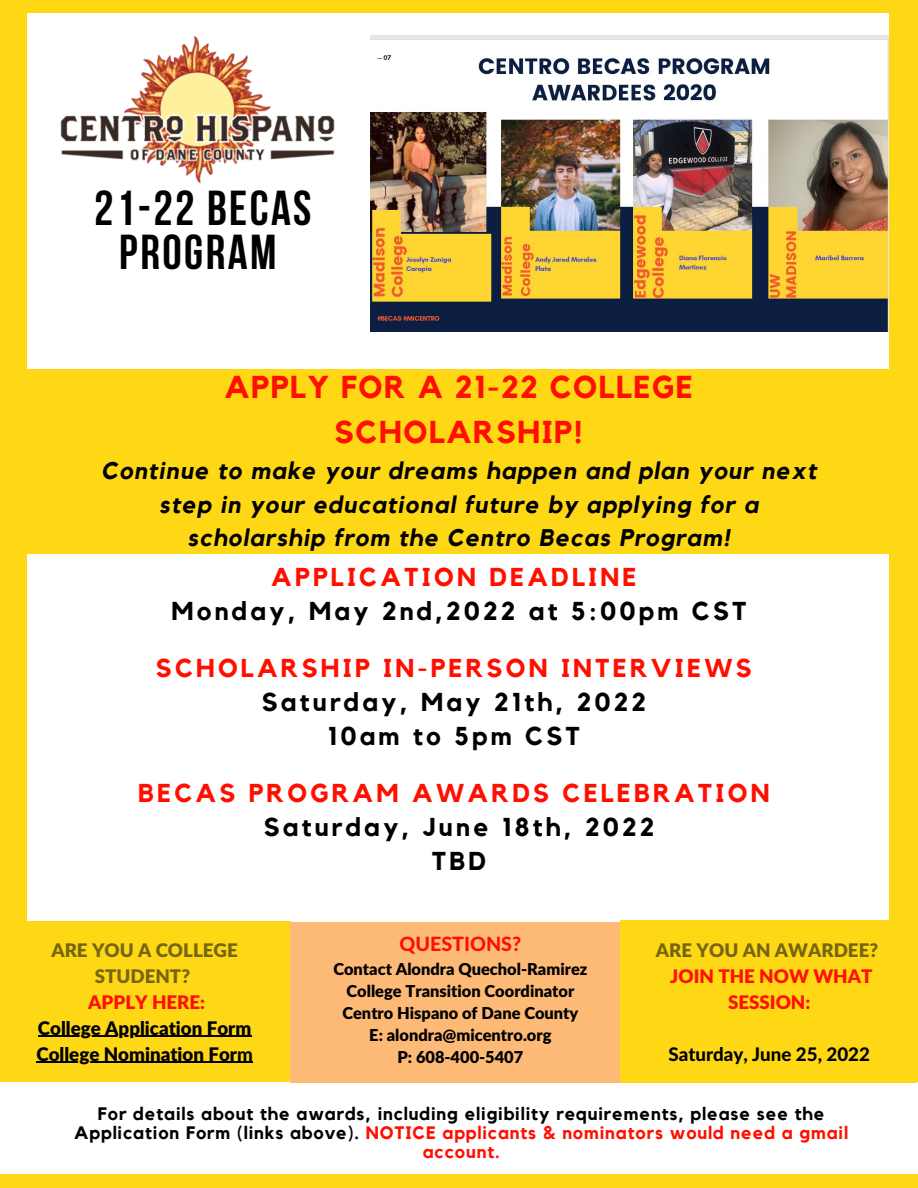
<style>
.page{position:relative;width:918px;height:1188px;background:#fff}
.page>*{position:absolute;margin:0;border:0;box-sizing:border-box;transform-origin:0 0}
.t1{font:700 48.9px/44.7px "Bebas Neue";letter-spacing:.05em;color:#000;text-align:center}
.t2{font:700 31.5px/45px "Kollektif";letter-spacing:.05em;color:#ff0f00;text-align:center}
.t3{font:700 25.8px "Kollektif";letter-spacing:.125em;color:#000}
.t4{font:700 25.8px "Kollektif";letter-spacing:.125em;color:#ff0f00}
.t5{font:italic 700 24px/33.8px "Kollektif";letter-spacing:.05em;color:#000;text-align:center}
.t6{font:800 19.65px "Lato Latin";color:#ff0f00}
.t7{font:900 18.75px "Lato Latin";color:#000}
.t8{font:900 18.75px/25.8px "Lato Latin";color:#76650f;text-align:center}
.t9{font:900 18.75px/26.1px "Lato Latin";color:#ff0f00;text-align:center}
.t10{font:800 18.75px "Lato Latin";color:#000}
.t11{font:700 18px/19.2px "Kollektif";letter-spacing:.05em;color:#000;text-align:center}
.t12{font:900 16.35px "Lato Latin";color:#000}
.s1{font-weight:800}
.s2{color:#ff0f00}
</style>
<div class="page">
<div style="left:0;top:369px;width:918px;height:185px;background:#ffd815"></div>
<img style="left:60px;top:36px;width:275px;height:147px">
<div style="left:0;top:921px;width:290px;height:161px;background:#ffd815"></div>
<div style="left:290px;top:922px;width:330px;height:161px;background:#fdb976"></div>
<div style="left:620px;top:921px;width:297px;height:162px;background:#ffd815"></div>
<img style="left:371px;top:36px;width:517px;height:296px">
<hr style="left:38px;top:1036px;width:213px;height:1px;background:#000">
<hr style="left:36px;top:1062px;width:201px;height:1px;background:#000">
<svg style="left:237px;top:1062px;width:16px;height:1px"></svg>
<div style="left:0;top:0;width:918px;height:13px;background:#ffd815"></div>
<div style="left:0;top:1174px;width:918px;height:14px;background:#ffd815"></div>
<div style="left:0;top:0;width:27px;height:1016px;background:#ffd815"></div>
<div style="left:889px;top:0;width:29px;height:1081px;background:#ffd815"></div>
<p class="t1" style="left:94px;top:190px;width:219px">21-22 BECAS<br>PROGRAM</p>
<p class="t2" style="left:224px;top:366px;width:470px">APPLY FOR A 21-22 COLLEGE<br>SCHOLARSHIP!</p>
<p class="t5" style="left:101px;top:455px;width:717px">Continue to make your dreams happen and plan your next step in your educational future by applying for a scholarship from the Centro Becas Program!</p>
<p class="t4" style="left:271px;top:565px;width:367px">APPLICATION DEADLINE</p>
<p class="t3" style="left:171px;top:599px;width:577px">Monday, May 2nd,2022 at 5:00pm CST</p>
<p class="t4" style="left:156px;top:657px;width:597px">SCHOLARSHIP IN-PERSON INTERVIEWS</p>
<p class="t3" style="left:262px;top:690px;width:385px">Saturday, May 21th, 2022</p>
<p class="t3" style="left:328px;top:724px;width:254px">10am to 5pm CST</p>
<p class="t4" style="left:138px;top:781px;width:633px">BECAS PROGRAM AWARDS CELEBRATION</p>
<p class="t3" style="left:264px;top:815px;width:392px">Saturday, June 18th, 2022</p>
<p class="t3" style="left:432px;top:849px;width:56px">TBD</p>
<p class="t8" style="left:51px;top:938px;width:188px">ARE YOU A COLLEGE<br>STUDENT?</p>
<p class="t9" style="left:88px;top:990px;width:118px">APPLY HERE:</p>
<p class="t7" style="left:38px;top:1020px;width:215px">College Application Form</p>
<p class="t7" style="left:36px;top:1045px;width:218px">College Nomination For<span class="s1">m</span></p>
<p class="t6" style="left:400px;top:936px;width:123px">QUESTIONS?</p>
<p class="t12" style="left:333px;top:962px;width:256px">Contact Alondra Quechol-Ramirez</p>
<p class="t12" style="left:347px;top:984px;width:229px">College Transition Coordinator</p>
<p class="t12" style="left:342px;top:1006px;width:237px">Centro Hispano of Dane County</p>
<p class="t12" style="left:369px;top:1028px;width:184px">E: alondra@micentro.org</p>
<p class="t12" style="left:397px;top:1050px;width:127px">P: 608-400-5407</p>
<p class="t8" style="left:656px;top:938px;width:224px">ARE YOU AN AWARDEE?</p>
<p class="t9" style="left:670px;top:964px;width:204px">JOIN THE NOW WHAT<br>SESSION:</p>
<p class="t10" style="left:669px;top:1046px;width:203px">Saturday, June 25, 2022</p>
<p class="t11" style="left:74px;top:1105px;width:775px">For details about the awards, including eligibility requirements, please see the<br>Application Form (links above). <span class="s2">NOTICE applicants &amp; nominators would need a gmail account.</span></p>
</div>
